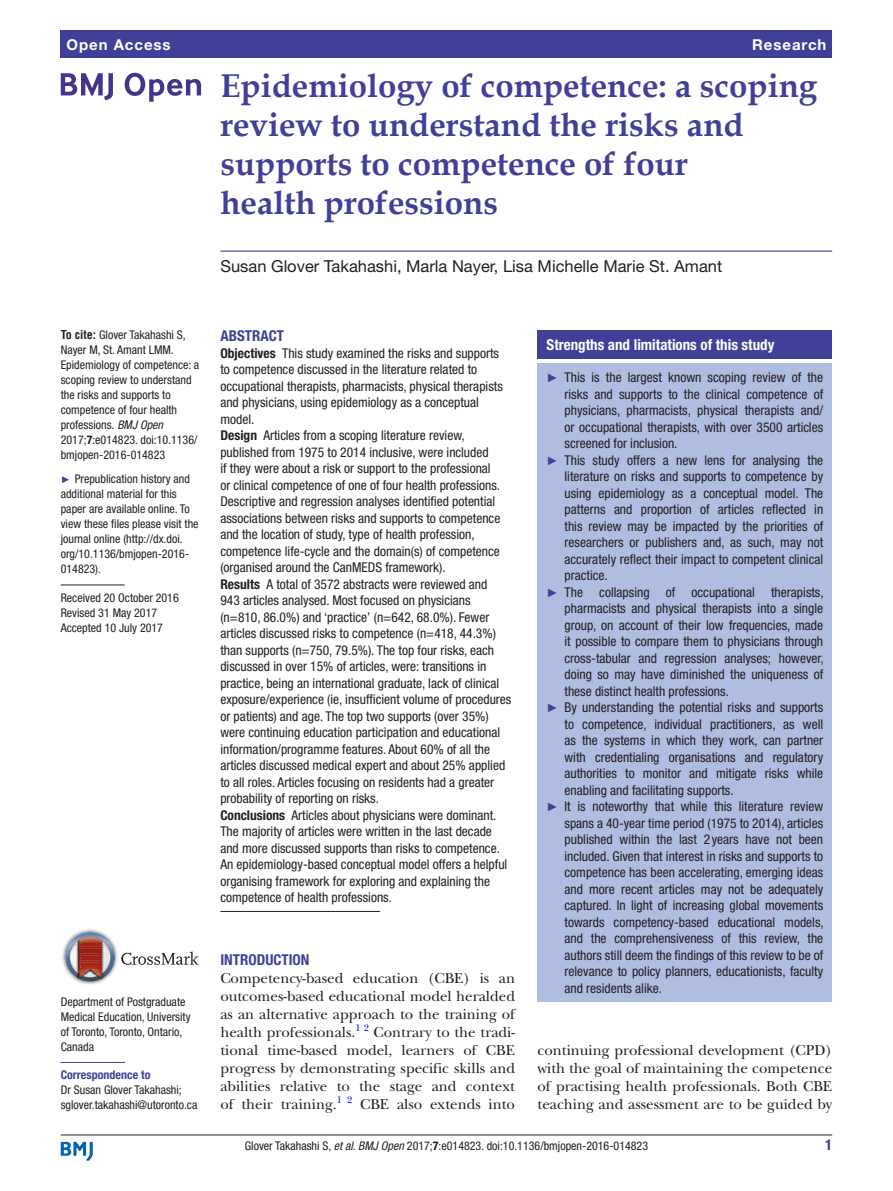
<style>
.page{position:relative;width:893px;height:1191px;background:#fff}
.page>*{position:absolute;margin:0;border:0;box-sizing:border-box;transform-origin:0 0}
.t1{font:700 33px/39px "Book Antiqua";color:#414099}
.t2{font:16.5px "Helvetica Neue LT Std";color:#231f20}
.t3{font:15px/18px "New Baskerville";color:#231f20;text-align:justify}
.t4{font:700 condensed 15px "Helvetica Neue LT Std";color:#fff}
.t5{font:700 condensed 15px "Helvetica Neue LT Std";color:#414099}
.t6{font:700 15px "Helvetica Neue LT Std";letter-spacing:.065em;color:#fff}
.t7{font:condensed 13.5px/16.5px "Helvetica Neue LT Std";color:#231f20}
.t8{font:condensed 12px/15px "Helvetica Neue LT Std";color:#231f20}
.t9{font:700 condensed 12px "Helvetica Neue LT Std";color:#414099}
.t10{font:9.9px "New Baskerville";color:#00f}
.s1{font-family:"Helvetica LT Std";font-weight:700}
.s2{font-style:italic}
.s3{font-weight:700}
.s4{font-family:"Arial";font-stretch:normal;font-size:9.75px;color:#414099}
.s5{font-family:"Arial";font-stretch:normal;font-size:12px;color:#414099}
</style>
<div class="page">
<hr style="left:61px;top:1134px;width:771px;height:1px;background:#231f20">
<svg style="left:61px;top:1141px;width:32px;height:19px"></svg>
<div style="left:61px;top:31px;width:771px;height:27px;background:#414099"></div>
<hr style="left:220px;top:911px;width:160px;height:1px;background:#231f20">
<hr style="left:220px;top:250px;width:612px;height:2px;background:#414099">
<hr style="left:61px;top:584px;width:64px;height:1px;background:#231f20">
<hr style="left:61px;top:1062px;width:64px;height:1px;background:#414099">
<svg style="left:61px;top:73px;width:52px;height:27px"></svg>
<svg style="left:125px;top:73px;width:76px;height:29px"></svg>
<img style="left:62px;top:929px;width:55px;height:55px">
<svg style="left:66px;top:932px;width:49px;height:49px;background:#a78689"></svg>
<svg style="left:121px;top:951px;width:78px;height:13px"></svg>
<div style="left:538px;top:331px;width:294px;height:28px;background:#414099"></div>
<div style="left:538px;top:363px;width:294px;height:638px;background:#afbde1"></div>
<p class="t6" style="left:66px;top:35px;width:106px">Open Access</p>
<p class="t6" style="left:752px;top:35px;width:76px">Research</p>
<h1 class="t1" style="left:220px;top:66px;width:598px">Epidemiology of competence: a scoping review to understand the risks and supports to competence of four<br>health professions</h1>
<p class="t2" style="left:220px;top:257px;width:503px">Susan Glover Takahashi, Marla Nayer, Lisa Michelle Marie St. Amant</p>
<p class="t8" style="left:61px;top:327px;width:140px"><span class="s1">To cite:</span> Glover Takahashi S,<br>Nayer M, St. Amant LMM.<br>Epidemiology of competence: a scoping review to understand the risks and supports to competence of four health professions. <span class="s2">BMJ Open<br></span>2017;<span class="s3">7</span>:e014823. doi:10.1136/ bmjopen-2016-014823</p>
<p class="t8" style="left:61px;top:471px;width:139px"><span class="s4">►</span> Prepublication history and additional material for this paper are available online. To view these files please visit the journal online (http://dx.doi. org/10.1136/bmjopen-2016-<br>014823).</p>
<p class="t8" style="left:61px;top:590px;width:120px">Received 20 October 2016<br>Revised 31 May 2017<br>Accepted 10 July 2017</p>
<p class="t8" style="left:61px;top:994px;width:131px">Department of Postgraduate<br>Medical Education, University of Toronto, Toronto, Ontario,<br>Canada</p>
<p class="t9" style="left:61px;top:1067px;width:91px">Correspondence to</p>
<p class="t8" style="left:61px;top:1082px;width:138px">Dr Susan Glover Takahashi; sglover.takahashi@utoronto.ca</p>
<p class="t5" style="left:220px;top:327px;width:65px">Abstract</p>
<p class="t7" style="left:220px;top:345px;width:293px"><span class="s3">Objectives</span> This study examined the risks and supports to competence discussed in the literature related to occupational therapists, pharmacists, physical therapists and physicians, using epidemiology as a conceptual model.<br><span class="s3">Design</span> Articles from a scoping literature review, published from 1975 to 2014 inclusive, were included<br>if they were about a risk or support to the professional<br>or clinical competence of one of four health professions.<br>Descriptive and regression analyses identified potential associations between risks and supports to competence and the location of study, type of health profession, competence life-cycle and the domain(s) of competence (organised around the CanMEDS framework).<br><span class="s3">Results</span> A total of 3572 abstracts were reviewed and<br>943 articles analysed. Most focused on physicians (n=810, 86.0%) and ‘practice’ (n=642, 68.0%). Fewer articles discussed risks to competence (n=418, 44.3%) than supports (n=750, 79.5%). The top four risks, each discussed in over 15% of articles, were: transitions in practice, being an international graduate, lack of clinical exposure/experience (ie, insufficient volume of procedures or patients) and age. The top two supports (over 35%) were continuing education participation and educational information/programme features. About 60% of all the articles discussed medical expert and about 25% applied to all roles. Articles focusing on residents had a greater probability of reporting on risks.<br><span class="s3">Conclusions</span> Articles about physicians were dominant.<br>The majority of articles were written in the last decade and more discussed supports than risks to competence.<br>An epidemiology-based conceptual model offers a helpful organising framework for exploring and explaining the competence of health professions.</p>
<p class="t5" style="left:220px;top:951px;width:91px">Introduction</p>
<p class="t3" style="left:220px;top:969px;width:296px">Competency-based education (CBE) is an outcomes-based educational model heralded as an alternative approach to the training of health professionals.</p>
<p class="t10" style="left:355px;top:1021px;width:15px">1 2</p>
<p class="t3" style="left:220px;top:1023px;width:296px;text-indent:153px">Contrary to the tradi&shy;tional time-based model, learners of CBE progress by demonstrating specific skills and abilities relative to the stage and context of their training.<sup>1</sup> <sup>2</sup></p>
<p class="t3" style="left:360px;top:1095px;width:156px">CBE also extends into</p>
<p class="t4" style="left:547px;top:336px;width:229px">Strengths and limitations of this study</p>
<p class="t7" style="left:547px;top:369px;width:278px"><span class="s5">►</span> This is the largest known scoping review of the</p>
<p class="t7" style="left:565px;top:385px;width:260px">risks and supports to the clinical competence of</p>
<p class="t7" style="left:565px;top:402px;width:260px">physicians, pharmacists, physical therapists and/</p>
<p class="t7" style="left:565px;top:418px;width:260px">or occupational therapists, with over 3500 articles</p>
<p class="t7" style="left:565px;top:435px;width:114px">screened for inclusion.</p>
<p class="t7" style="left:547px;top:451px;width:278px"><span class="s5">►</span> This study offers a new lens for analysing the</p>
<p class="t7" style="left:565px;top:468px;width:260px">literature on risks and supports to competence by</p>
<p class="t7" style="left:565px;top:484px;width:260px">using epidemiology as a conceptual model. The</p>
<p class="t7" style="left:565px;top:501px;width:260px">patterns and proportion of articles reflected in</p>
<p class="t7" style="left:565px;top:517px;width:260px">this review may be impacted by the priorities of</p>
<p class="t7" style="left:565px;top:534px;width:260px">researchers or publishers and, as such, may not</p>
<p class="t7" style="left:565px;top:550px;width:260px">accurately reflect their impact to competent clinical</p>
<p class="t7" style="left:565px;top:567px;width:45px">practice.</p>
<p class="t7" style="left:547px;top:583px;width:279px"><span class="s5">►</span> The collapsing of occupational therapists,</p>
<p class="t7" style="left:565px;top:600px;width:260px">pharmacists and physical therapists into a single</p>
<p class="t7" style="left:565px;top:616px;width:260px">group, on account of their low frequencies, made</p>
<p class="t7" style="left:565px;top:633px;width:260px">it possible to compare them to physicians through</p>
<p class="t7" style="left:565px;top:649px;width:261px">cross-tabular and regression analyses; however,</p>
<p class="t7" style="left:565px;top:666px;width:260px">doing so may have diminished the uniqueness of</p>
<p class="t7" style="left:565px;top:682px;width:166px">these distinct health professions.</p>
<p class="t7" style="left:547px;top:699px;width:278px"><span class="s5">►</span> By understanding the potential risks and supports</p>
<p class="t7" style="left:565px;top:715px;width:260px">to competence, individual practitioners, as well</p>
<p class="t7" style="left:565px;top:732px;width:260px">as the systems in which they work, can partner</p>
<p class="t7" style="left:565px;top:748px;width:260px">with credentialing organisations and regulatory</p>
<p class="t7" style="left:565px;top:765px;width:260px">authorities to monitor and mitigate risks while</p>
<p class="t7" style="left:565px;top:781px;width:171px">enabling and facilitating supports.</p>
<p class="t7" style="left:547px;top:798px;width:278px"><span class="s5">►</span> It is noteworthy that while this literature review</p>
<p class="t7" style="left:565px;top:814px;width:260px">spans a 40-year time period (1975 to 2014), articles</p>
<p class="t7" style="left:565px;top:831px;width:260px">published within the last 2 years have not been</p>
<p class="t7" style="left:565px;top:847px;width:260px">included. Given that interest in risks and supports to</p>
<p class="t7" style="left:565px;top:864px;width:260px">competence has been accelerating, emerging ideas</p>
<p class="t7" style="left:565px;top:880px;width:260px">and more recent articles may not be adequately</p>
<p class="t7" style="left:565px;top:897px;width:260px">captured. In light of increasing global movements</p>
<p class="t7" style="left:565px;top:913px;width:261px">towards competency-based educational models,</p>
<p class="t7" style="left:565px;top:930px;width:260px">and the comprehensiveness of this review, the</p>
<p class="t7" style="left:565px;top:946px;width:260px">authors still deem the findings of this review to be of</p>
<p class="t7" style="left:565px;top:963px;width:260px">relevance to policy planners, educationists, faculty</p>
<p class="t7" style="left:565px;top:979px;width:99px">and residents alike.</p>
<p class="t3" style="left:538px;top:1041px;width:296px">continuing professional development (CPD) with the goal of maintaining the competence of practising health professionals. Both CBE teaching and assessment are to be guided by</p>
<p class="t8" style="left:245px;top:1137px;width:405px">Glover Takahashi S, <span class="s2">et al</span>. <span class="s2">BMJ Open</span> 2017;<span class="s3">7</span>:e014823. doi:10.1136/bmjopen-2016-014823</p>
<p class="t5" style="left:825px;top:1135px;width:9px">1</p>
</div>
